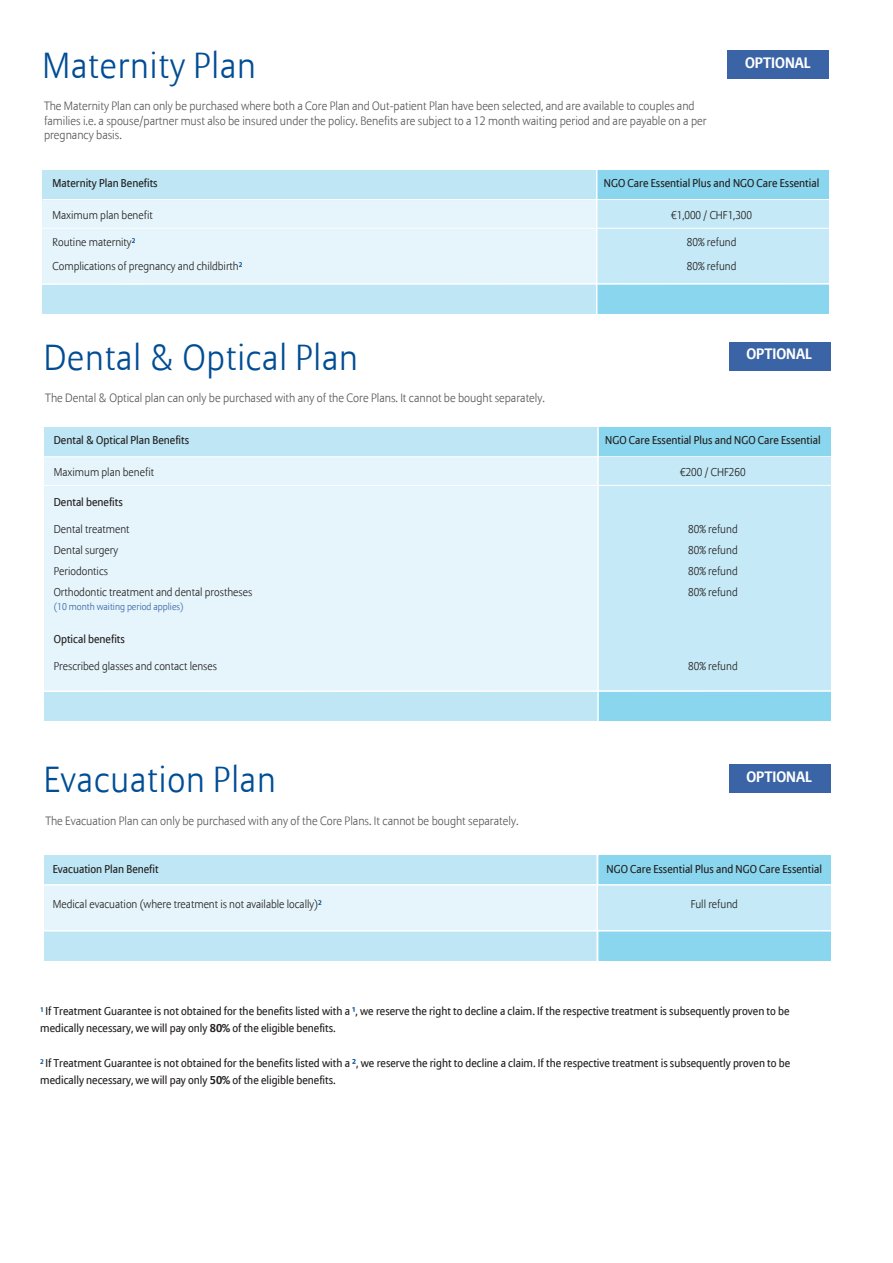
<style>
.page{position:relative;width:893px;height:1263px;background:#fff}
.page>*{position:absolute;margin:0;border:0;box-sizing:border-box;transform-origin:0 0}
.Subhead__Type_8__1{font:300 36px "Allianz Sans";letter-spacing:.025em;color:#014d95}
.Normal_1{font:700 15px "Allianz Sans";color:#fff}
.Normal_1-2{font:300 12px/14.4px "Allianz Sans";color:#57585a}
.Normal_1-3{font:11.25px/16.8px "Allianz Sans";color:#231f20}
.Normal_1-4{font:300 11.25px "Allianz Sans";color:#231f20}
.Normal_1-5{font:300 9.75px "Allianz Sans";color:#3a64a5}
.s1{font-weight:700;color:#014d95}
.s2{font-weight:700}
</style>
<div class="page">
<div style="left:43px;top:174px;width:786px;height:110px;background:#e5f5fb"></div>
<div style="left:43px;top:170px;width:732px;height:30px;background:#bee6f5"></div>
<div style="left:597px;top:170px;width:232px;height:30px;background:#8ad6ee"></div>
<hr style="left:43px;top:199px;width:800px;height:2px;background:#fff">
<div style="left:597px;top:201px;width:232px;height:83px;background:#c5e9f6"></div>
<div style="left:43px;top:284px;width:732px;height:30px;background:#bee6f5"></div>
<div style="left:597px;top:284px;width:232px;height:30px;background:#8ad6ee"></div>
<hr style="left:41px;top:283px;width:791px;height:2px;background:#fff">
<hr style="left:596px;top:170px;width:1px;height:146px;background:#fff">
<div style="left:44px;top:885px;width:786px;height:46px;background:#e5f5fb"></div>
<div style="left:597px;top:885px;width:233px;height:44px;background:#c5e9f6"></div>
<div style="left:44px;top:855px;width:786px;height:30px;background:#bee6f5"></div>
<div style="left:599px;top:855px;width:231px;height:30px;background:#8ad6ee"></div>
<div style="left:44px;top:931px;width:786px;height:29px;background:#bee6f5"></div>
<div style="left:599px;top:931px;width:231px;height:29px;background:#8ad6ee"></div>
<hr style="left:596px;top:853px;width:2px;height:109px;background:#fff">
<hr style="left:44px;top:930px;width:791px;height:1px;background:#fff">
<hr style="left:44px;top:884px;width:791px;height:1px;background:#fff">
<div style="left:728px;top:50px;width:101px;height:28px;background:#3a64a5"></div>
<div style="left:729px;top:764px;width:101px;height:28px;background:#3a64a5"></div>
<div style="left:44px;top:431px;width:786px;height:261px;background:#e5f5fb"></div>
<div style="left:44px;top:427px;width:733px;height:30px;background:#bee6f5"></div>
<div style="left:598px;top:427px;width:232px;height:30px;background:#8ad6ee"></div>
<hr style="left:44px;top:456px;width:801px;height:2px;background:#fff">
<div style="left:598px;top:458px;width:232px;height:234px;background:#c5e9f6"></div>
<div style="left:44px;top:691px;width:733px;height:30px;background:#bee6f5"></div>
<div style="left:598px;top:691px;width:232px;height:30px;background:#8ad6ee"></div>
<hr style="left:43px;top:690px;width:790px;height:2px;background:#fff">
<hr style="left:597px;top:427px;width:2px;height:297px;background:#fff">
<div style="left:729px;top:342px;width:101px;height:28px;background:#3a64a5"></div>
<hr style="left:35px;top:228px;width:801px;height:1px;background:#fff">
<hr style="left:40px;top:485px;width:801px;height:1px;background:#fff">
<p class="Subhead__Type_8__1" style="left:43px;top:44px;width:215px">Maternity Plan</p>
<p class="Normal_1-2" style="left:44px;top:99px;width:664px">The Maternity Plan can only be purchased where both a Core Plan and Out-patient Plan have been selected, and are available to couples and families i.e. a spouse/partner must also be insured under the policy. Benefits are subject to a 12 month waiting period and are payable on a per pregnancy basis.</p>
<p class="Normal_1" style="left:745px;top:53px;width:67px">OPTIONAL</p>
<p class="Normal_1-3" style="left:53px;top:175px;width:107px">Maternity Plan Benefits</p>
<p class="Normal_1-3" style="left:604px;top:175px;width:217px">NGO Care Essential Plus and NGO Care Essential</p>
<p class="Normal_1-4" style="left:53px;top:208px;width:102px">Maximum plan benefit</p>
<p class="Normal_1-4" style="left:671px;top:208px;width:83px">€1,000 / CHF1,300</p>
<p class="Normal_1-4" style="left:53px;top:235px;width:84px">Routine maternity<sup>2</sup></p>
<p class="Normal_1-4" style="left:687px;top:235px;width:51px">80% refund</p>
<p class="Normal_1-4" style="left:53px;top:259px;width:191px">Complications of pregnancy and childbirth<sup>2</sup></p>
<p class="Normal_1-4" style="left:687px;top:259px;width:51px">80% refund</p>
<p class="Subhead__Type_8__1" style="left:44px;top:336px;width:316px">Dental &amp; Optical Plan</p>
<p class="Normal_1" style="left:746px;top:345px;width:67px">OPTIONAL</p>
<p class="Normal_1-2" style="left:45px;top:391px;width:501px">The Dental &amp; Optical plan can only be purchased with any of the Core Plans. It cannot be bought separately.</p>
<p class="Normal_1-3" style="left:54px;top:432px;width:137px">Dental &amp; Optical Plan Benefits</p>
<p class="Normal_1-3" style="left:605px;top:432px;width:217px">NGO Care Essential Plus and NGO Care Essential</p>
<p class="Normal_1-4" style="left:54px;top:465px;width:102px">Maximum plan benefit</p>
<p class="Normal_1-4" style="left:680px;top:465px;width:67px">€200 / CHF260</p>
<p class="Normal_1-3" style="left:54px;top:494px;width:71px">Dental benefits</p>
<p class="Normal_1-4" style="left:54px;top:522px;width:77px">Dental treatment</p>
<p class="Normal_1-4" style="left:688px;top:522px;width:51px">80% refund</p>
<p class="Normal_1-4" style="left:54px;top:543px;width:66px">Dental surgery</p>
<p class="Normal_1-4" style="left:688px;top:543px;width:51px">80% refund</p>
<p class="Normal_1-4" style="left:54px;top:564px;width:56px">Periodontics</p>
<p class="Normal_1-4" style="left:688px;top:564px;width:51px">80% refund</p>
<p class="Normal_1-4" style="left:54px;top:585px;width:200px">Orthodontic treatment and dental prostheses</p>
<p class="Normal_1-4" style="left:688px;top:585px;width:51px">80% refund</p>
<p class="Normal_1-5" style="left:54px;top:600px;width:131px">(10 month waiting period applies)</p>
<p class="Normal_1-3" style="left:54px;top:631px;width:73px">Optical benefits</p>
<p class="Normal_1-4" style="left:54px;top:659px;width:165px">Prescribed glasses and contact lenses</p>
<p class="Normal_1-4" style="left:688px;top:659px;width:51px">80% refund</p>
<p class="Subhead__Type_8__1" style="left:44px;top:758px;width:233px">Evacuation Plan</p>
<p class="Normal_1-2" style="left:45px;top:814px;width:475px">The Evacuation Plan can only be purchased with any of the Core Plans. It cannot be bought separately.</p>
<p class="Normal_1" style="left:746px;top:767px;width:67px">OPTIONAL</p>
<p class="Normal_1-3" style="left:53px;top:861px;width:107px">Evacuation Plan Benefit</p>
<p class="Normal_1-3" style="left:607px;top:861px;width:217px">NGO Care Essential Plus and NGO Care Essential</p>
<p class="Normal_1-4" style="left:53px;top:897px;width:271px">Medical evacuation (where treatment is not available locally)<sup>2</sup></p>
<p class="Normal_1-4" style="left:691px;top:897px;width:49px">Full refund</p>
<p class="Normal_1-3" style="left:40px;top:1003px;width:751px"><sup>1</sup> If Treatment Guarantee is not obtained for the benefits listed with a <span class="s1">¹</span>, we reserve the right to decline a claim. If the respective treatment is subsequently proven to be medically necessary, we will pay only <span class="s2">80%</span> of the eligible benefits.</p>
<p class="Normal_1-3" style="left:40px;top:1055px;width:751px"><sup>2</sup> If Treatment Guarantee is not obtained for the benefits listed with a <span class="s1">²</span>, we reserve the right to decline a claim. If the respective treatment is subsequently proven to be medically necessary, we will pay only <span class="s2">50%</span> of the eligible benefits.</p>
</div>
